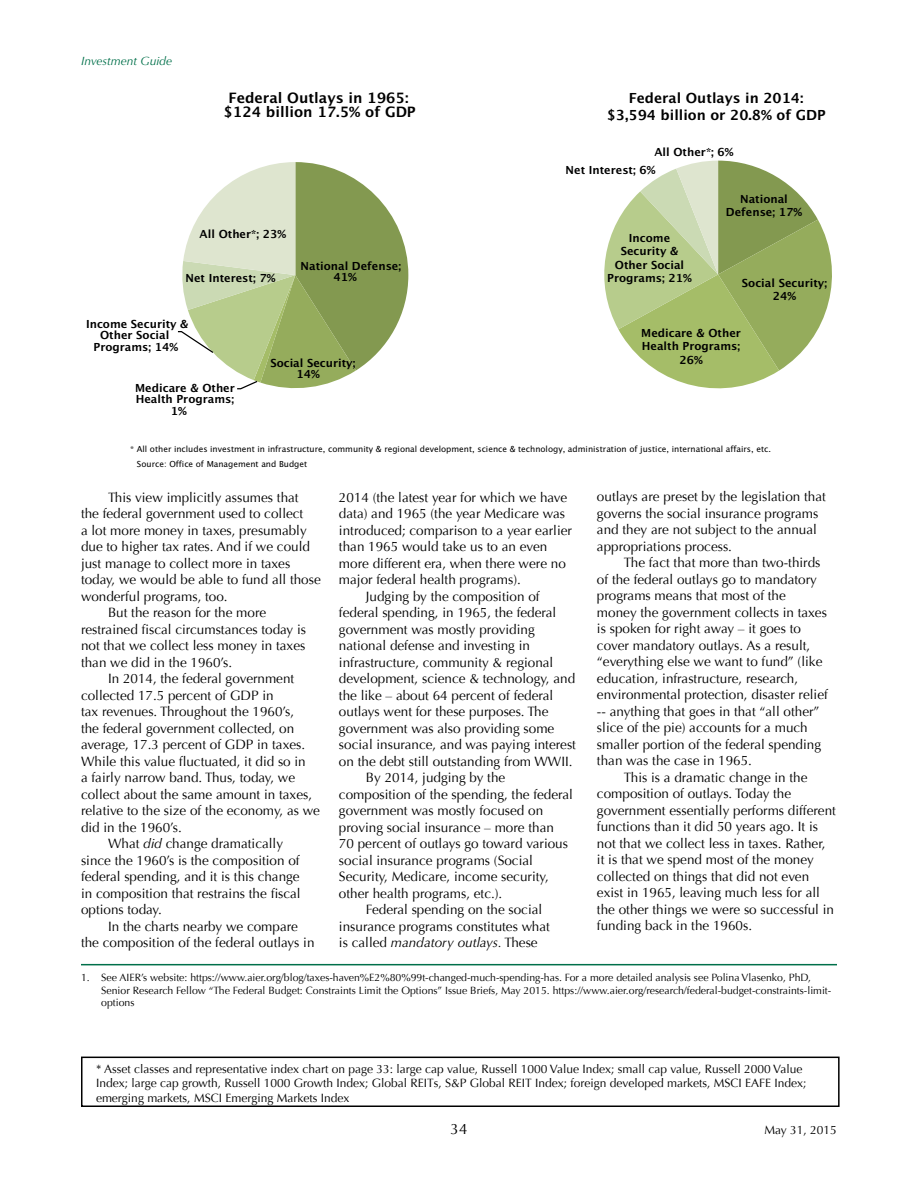
<style>
.page{position:relative;width:918px;height:1188px;background:#fff}
.page>*{position:absolute;margin:0;border:0;box-sizing:border-box;transform-origin:0 0}
.t1{font:15px "Optima";color:#000}
.t2{font:700 14.25px/14.1px "Lucida Grande";color:#000;text-align:center}
.t3{font:700 13.95px/16.6px "Lucida Grande";color:#000;text-align:center}
.t4{font:13.5px/16.5px "Optima";color:#000}
.t5{font:italic 13.5px "Optima";color:#000}
.t6{font:12px/14.4px "Optima";color:#000}
.t7{font:italic 12px "Optima";color:#00704a}
.t8{font:700 11.1px/13.2px "Lucida Grande";color:#000;text-align:center}
.t9{font:10.5px/12.6px "Optima";color:#000}
.t10{font:8.4px/15.5px "Lucida Grande";color:#000}
.s1{font-style:italic}
.s2{font-style:normal}
</style>
<div class="page">
<div style="left:81px;top:1057px;width:759px;height:50px;border:2px solid #000"></div>
<svg style="left:177px;top:162px;width:231px;height:228px"></svg>
<svg style="left:604px;top:161px;width:228px;height:228px"></svg>
<hr style="left:81px;top:964px;width:756px;height:1px;background:#00704a">
<p class="t7" style="left:81px;top:54px;width:93px">Investment Guide</p>
<p class="t2" style="left:223px;top:91px;width:194px">Federal Outlays in 1965: $124 billion 17.5% of GDP</p>
<p class="t8" style="left:200px;top:228px;width:88px">All Other*; 23%</p>
<p class="t8" style="left:186px;top:272px;width:91px">Net Interest; 7%</p>
<p class="t8" style="left:333px;top:261px;width:69px;line-height:10.9px;text-align:left;text-indent:-33px">National Defense;<br>41%</p>
<p class="t8" style="left:86px;top:319px;width:104px;line-height:11.4px">Income Security &amp;<br>Other Social<br>Programs; 14%</p>
<p class="t8" style="left:135px;top:382px;width:101px">Medicare &amp; Other</p>
<p class="t8" style="left:136px;top:393px;width:100px">Health Programs;</p>
<p class="t8" style="left:171px;top:404px;width:18px">1%</p>
<p class="t8" style="left:297px;top:358px;width:60px;line-height:10.9px;text-align:left;text-indent:-26px">Social Security;<br>14%</p>
<p class="t3" style="left:607px;top:90px;width:220px">Federal Outlays in 2014: $3,594 billion or 20.8% of GDP</p>
<p class="t8" style="left:654px;top:145px;width:81px">All Other*; 6%</p>
<p class="t8" style="left:566px;top:164px;width:91px">Net Interest; 6%</p>
<p class="t8" style="left:607px;top:231px;width:86px">Income<br>Security &amp;<br>Other Social<br>Programs; 21%</p>
<p class="t8" style="left:726px;top:192px;width:78px">National<br>Defense; 17%</p>
<p class="t8" style="left:742px;top:276px;width:87px">Social Security;<br>24%</p>
<p class="t8" style="left:641px;top:326px;width:101px">Medicare &amp; Other<br>Health Programs;<br>26%</p>
<p class="t10" style="left:137px;top:441px;width:636px;text-indent:-7px">* All other includes investment in infrastructure, community &amp; regional development, science &amp; technology, administration of justice, international affairs, etc.<br>Source: Office of Management and Budget</p>
<p class="t4" style="left:108px;top:489px;width:192px">This view implicitly assumes that</p>
<p class="t4" style="left:81px;top:506px;width:224px">the federal government used to collect</p>
<p class="t4" style="left:81px;top:522px;width:227px">a lot more money in taxes, presumably</p>
<p class="t4" style="left:81px;top:539px;width:230px">due to higher tax rates. And if we could</p>
<p class="t4" style="left:81px;top:555px;width:211px">just manage to collect more in taxes</p>
<p class="t4" style="left:81px;top:572px;width:241px">today, we would be able to fund all those</p>
<p class="t4" style="left:81px;top:588px;width:148px">wonderful programs, too.</p>
<p class="t4" style="left:108px;top:604px;width:160px">But the reason for the more</p>
<p class="t4" style="left:81px;top:621px;width:227px">restrained fiscal circumstances today is</p>
<p class="t4" style="left:81px;top:637px;width:226px">not that we collect less money in taxes</p>
<p class="t4" style="left:81px;top:654px;width:153px">than we did in the 1960’s.</p>
<p class="t4" style="left:108px;top:670px;width:188px">In 2014, the federal government</p>
<p class="t4" style="left:81px;top:687px;width:194px">collected 17.5 percent of GDP in</p>
<p class="t4" style="left:81px;top:703px;width:215px">tax revenues. Throughout the 1960’s,</p>
<p class="t4" style="left:81px;top:720px;width:215px">the federal government collected, on</p>
<p class="t4" style="left:81px;top:736px;width:226px">average, 17.3 percent of GDP in taxes.</p>
<p class="t4" style="left:81px;top:753px;width:226px">While this value fluctuated, it did so in</p>
<p class="t4" style="left:81px;top:769px;width:216px">a fairly narrow band. Thus, today, we</p>
<p class="t4" style="left:81px;top:786px;width:233px">collect about the same amount in taxes,</p>
<p class="t4" style="left:81px;top:802px;width:241px">relative to the size of the economy, as we</p>
<p class="t4" style="left:81px;top:819px;width:102px">did in the 1960’s.</p>
<p class="t4" style="left:108px;top:835px;width:177px">What <span class="s1">did</span> change dramatically</p>
<p class="t4" style="left:81px;top:852px;width:220px">since the 1960’s is the composition of</p>
<p class="t4" style="left:81px;top:868px;width:220px">federal spending, and it is this change</p>
<p class="t4" style="left:81px;top:885px;width:221px">in composition that restrains the fiscal</p>
<p class="t4" style="left:81px;top:901px;width:82px">options today.</p>
<p class="t4" style="left:108px;top:918px;width:192px">In the charts nearby we compare</p>
<p class="t4" style="left:81px;top:934px;width:235px">the composition of the federal outlays in</p>
<p class="t4" style="left:339px;top:489px;width:230px">2014 (the latest year for which we have</p>
<p class="t4" style="left:339px;top:505px;width:228px">data) and 1965 (the year Medicare was</p>
<p class="t4" style="left:339px;top:522px;width:235px">introduced; comparison to a year earlier</p>
<p class="t4" style="left:339px;top:538px;width:210px">than 1965 would take us to an even</p>
<p class="t4" style="left:339px;top:555px;width:228px">more different era, when there were no</p>
<p class="t4" style="left:339px;top:571px;width:183px">major federal health programs).</p>
<p class="t4" style="left:366px;top:588px;width:175px">Judging by the composition of</p>
<p class="t4" style="left:339px;top:604px;width:219px">federal spending, in 1965, the federal</p>
<p class="t4" style="left:339px;top:621px;width:197px">government was mostly providing</p>
<p class="t4" style="left:339px;top:637px;width:193px">national defense and investing in</p>
<p class="t4" style="left:339px;top:654px;width:216px">infrastructure, community &amp; regional</p>
<p class="t4" style="left:339px;top:670px;width:238px">development, science &amp; technology, and</p>
<p class="t4" style="left:339px;top:687px;width:216px">the like – about 64 percent of federal</p>
<p class="t4" style="left:339px;top:703px;width:211px">outlays went for these purposes. The</p>
<p class="t4" style="left:339px;top:720px;width:217px">government was also providing some</p>
<p class="t4" style="left:339px;top:736px;width:239px">social insurance, and was paying interest</p>
<p class="t4" style="left:339px;top:753px;width:235px">on the debt still outstanding from WWII.</p>
<p class="t4" style="left:366px;top:769px;width:141px">By 2014, judging by the</p>
<p class="t4" style="left:339px;top:786px;width:235px">composition of the spending, the federal</p>
<p class="t4" style="left:339px;top:802px;width:206px">government was mostly focused on</p>
<p class="t4" style="left:339px;top:819px;width:217px">proving social insurance – more than</p>
<p class="t4" style="left:339px;top:835px;width:231px">70 percent of outlays go toward various</p>
<p class="t4" style="left:339px;top:852px;width:195px">social insurance programs (Social</p>
<p class="t4" style="left:339px;top:868px;width:211px">Security, Medicare, income security,</p>
<p class="t4" style="left:339px;top:885px;width:165px">other health programs, etc.).</p>
<p class="t4" style="left:366px;top:901px;width:178px">Federal spending on the social</p>
<p class="t4" style="left:339px;top:918px;width:213px">insurance programs constitutes what</p>
<p class="t5" style="left:339px;top:935px;width:200px"><span class="s2">is called</span> mandatory outlays. <span class="s2">These</span></p>
<p class="t4" style="left:597px;top:489px;width:230px">outlays are preset by the legislation that governs the social insurance programs and they are not subject to the annual appropriations process.</p>
<p class="t4" style="left:624px;top:555px;width:198px">The fact that more than two-thirds</p>
<p class="t4" style="left:597px;top:571px;width:222px">of the federal outlays go to mandatory</p>
<p class="t4" style="left:597px;top:588px;width:190px">programs means that most of the</p>
<p class="t4" style="left:597px;top:604px;width:231px">money the government collects in taxes</p>
<p class="t4" style="left:597px;top:621px;width:205px">is spoken for right away – it goes to</p>
<p class="t4" style="left:597px;top:637px;width:215px">cover mandatory outlays. As a result,</p>
<p class="t4" style="left:597px;top:654px;width:227px">“everything else we want to fund” (like</p>
<p class="t4" style="left:597px;top:670px;width:203px">education, infrastructure, research,</p>
<p class="t4" style="left:597px;top:687px;width:232px">environmental protection, disaster relief</p>
<p class="t4" style="left:597px;top:703px;width:224px">-- anything that goes in that “all other”</p>
<p class="t4" style="left:597px;top:720px;width:212px">slice of the pie) accounts for a much</p>
<p class="t4" style="left:597px;top:736px;width:226px">smaller portion of the federal spending</p>
<p class="t4" style="left:597px;top:753px;width:157px">than was the case in 1965.</p>
<p class="t4" style="left:624px;top:769px;width:185px">This is a dramatic change in the</p>
<p class="t4" style="left:597px;top:786px;width:196px">composition of outlays. Today the</p>
<p class="t4" style="left:597px;top:802px;width:240px">government essentially performs different</p>
<p class="t4" style="left:597px;top:819px;width:223px">functions than it did 50 years ago. It is</p>
<p class="t4" style="left:597px;top:835px;width:230px">not that we collect less in taxes. Rather,</p>
<p class="t4" style="left:597px;top:852px;width:218px">it is that we spend most of the money</p>
<p class="t4" style="left:597px;top:868px;width:214px">collected on things that did not even</p>
<p class="t4" style="left:597px;top:885px;width:224px">exist in 1965, leaving much less for all</p>
<p class="t4" style="left:597px;top:901px;width:239px">the other things we were so successful in</p>
<p class="t4" style="left:597px;top:918px;width:157px">funding back in the 1960s.</p>
<p class="t9" style="left:101px;top:971px;width:732px;text-indent:-20px">1. See AIER’s website: https://www.aier.org/blog/taxes-haven%E2%80%99t-changed-much-spending-has. For a more detailed analysis see Polina Vlasenko, PhD,<br>Senior Research Fellow “The Federal Budget: Constraints Limit the Options” Issue Briefs, May 2015. https://www.aier.org/research/federal-budget-constraints-limit&shy;options</p>
<p class="t6" style="left:96px;top:1062px;width:712px">* Asset classes and representative index chart on page 33: large cap value, Russell 1000 Value Index; small cap value, Russell 2000 Value<br>Index; large cap growth, Russell 1000 Growth Index; Global REITs, S&amp;P Global REIT Index; foreign developed markets, MSCI EAFE Index; emerging markets, MSCI Emerging Markets Index</p>
<p class="t1" style="left:451px;top:1120px;width:18px">34</p>
<p class="t6" style="left:765px;top:1123px;width:74px">May 31, 2015</p>
</div>
